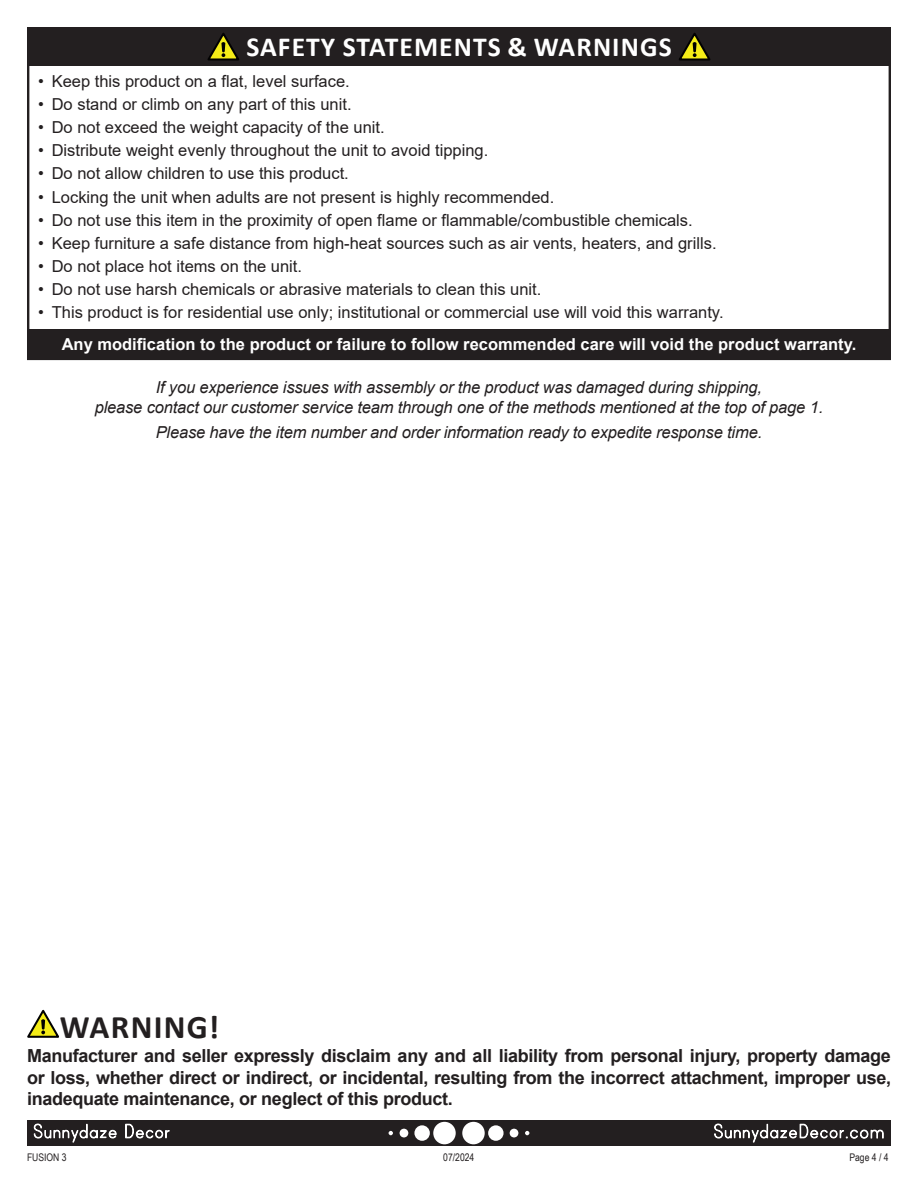
<style>
.page{position:relative;width:918px;height:1188px;background:#fff}
.page>*{position:absolute;margin:0;border:0;box-sizing:border-box;transform-origin:0 0}
.t1{font:700 33px "Calibri";letter-spacing:.04em;color:#231f20}
.t2{font:700 27.6px "Calibri";letter-spacing:.04em;color:#fff}
.t3{font:700 18px/21.6px "Arial";letter-spacing:-.02em;color:#231f20;text-align:justify}
.t4{font:16.5px "Arial";color:#231f20}
.t5{font:italic 16.5px/19.8px "Arial";letter-spacing:-.01em;color:#231f20;text-align:center}
.t6{font:700 16.5px "Arial";color:#fff}
.t7{font:10.5px "Arial Narrow";color:#231f20}
</style>
<div class="page">
<div style="left:27px;top:1120px;width:864px;height:26px;background:#231f20"></div>
<div style="left:462px;top:1122px;width:23px;height:22px;background:#fff;border-radius:50%"></div>
<div style="left:488px;top:1125px;width:16px;height:16px;background:#fff;border-radius:50%"></div>
<div style="left:510px;top:1129px;width:8px;height:8px;background:#fff;border-radius:50%"></div>
<svg style="left:525px;top:1131px;width:4px;height:4px"></svg>
<div style="left:433px;top:1122px;width:23px;height:22px;background:#fff;border-radius:50%"></div>
<div style="left:414px;top:1125px;width:16px;height:16px;background:#fff;border-radius:50%"></div>
<div style="left:400px;top:1129px;width:8px;height:8px;background:#fff;border-radius:50%"></div>
<svg style="left:389px;top:1131px;width:4px;height:4px"></svg>
<svg style="left:34px;top:1123px;width:83px;height:20px"></svg>
<svg style="left:125px;top:1124px;width:45px;height:15px"></svg>
<svg style="left:714px;top:1123px;width:170px;height:20px"></svg>
<div style="left:27px;top:27px;width:864px;height:39px;background:#231f20"></div>
<svg style="left:207px;top:33px;width:32px;height:28px"></svg>
<svg style="left:679px;top:33px;width:32px;height:28px"></svg>
<div style="left:27px;top:329px;width:864px;height:31px;background:#231f20"></div>
<svg style="left:27px;top:1010px;width:32px;height:28px"></svg>
<p class="t2" style="left:246px;top:28px;width:427px">SAFETY STATEMENTS &amp; WARNINGS</p>
<p class="t4" style="left:38px;top:70px;width:313px">• Keep this product on a flat, level surface.</p>
<p class="t4" style="left:38px;top:93px;width:315px">• Do stand or climb on any part of this unit.</p>
<p class="t4" style="left:38px;top:116px;width:348px">• Do not exceed the weight capacity of the unit.</p>
<p class="t4" style="left:38px;top:139px;width:452px">• Distribute weight evenly throughout the unit to avoid tipping.</p>
<p class="t4" style="left:38px;top:162px;width:312px">• Do not allow children to use this product.</p>
<p class="t4" style="left:38px;top:185px;width:518px">• Locking the unit when adults are not present is highly recommended.</p>
<p class="t4" style="left:38px;top:209px;width:656px">• Do not use this item in the proximity of open flame or flammable/combustible chemicals.</p>
<p class="t4" style="left:38px;top:232px;width:680px">• Keep furniture a safe distance from high-heat sources such as air vents, heaters, and grills.</p>
<p class="t4" style="left:38px;top:255px;width:265px">• Do not place hot items on the unit.</p>
<p class="t4" style="left:38px;top:278px;width:505px">• Do not use harsh chemicals or abrasive materials to clean this unit.</p>
<p class="t4" style="left:38px;top:301px;width:687px">• This product is for residential use only; institutional or commercial use will void this warranty.</p>
<p class="t6" style="left:62px;top:333px;width:796px">Any modification to the product or failure to follow recommended care will void the product warranty.</p>
<p class="t5" style="left:95px;top:377px;width:730px">If you experience issues with assembly or the product was damaged during shipping,<br>please contact our customer service team through one of the methods mentioned at the top of page 1.</p>
<p class="t5" style="left:156px;top:422px;width:608px">Please have the item number and order information ready to expedite response time.</p>
<p class="t1" style="left:60px;top:1004px;width:161px">WARNING!</p>
<p class="t3" style="left:27px;top:1045px;width:866px">Manufacturer and seller expressly disclaim any and all liability from personal injury, property damage or loss, whether direct or indirect, or incidental, resulting from the incorrect attachment, improper use, inadequate maintenance, or neglect of this product.</p>
<p class="t7" style="left:27px;top:1150px;width:41px">FUSION 3</p>
<p class="t7" style="left:443px;top:1150px;width:33px">07/2024</p>
<p class="t7" style="left:849px;top:1150px;width:41px">Page 4 / 4</p>
</div>
